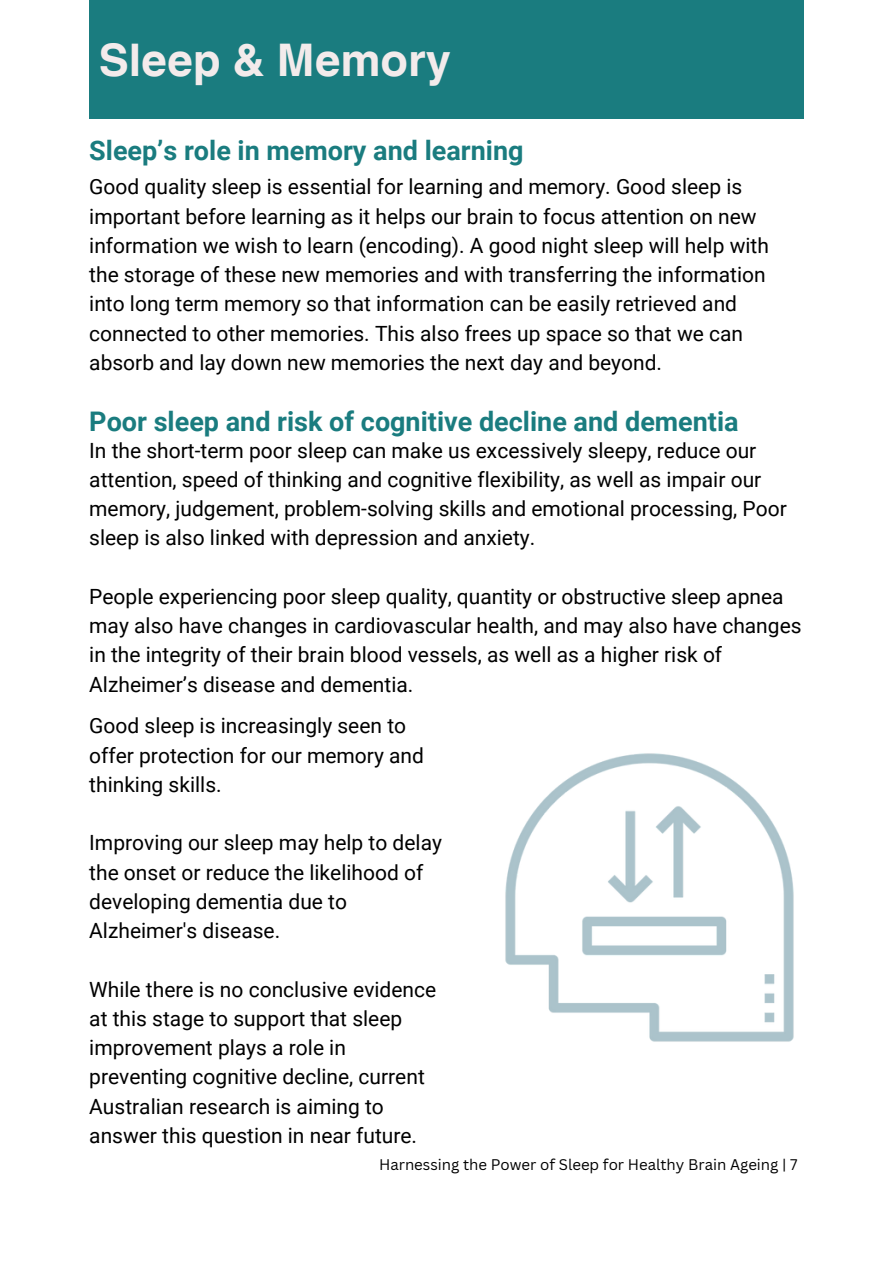
<style>
.page{position:relative;width:893px;height:1264px;background:#fff}
.page>*{position:absolute;margin:0;border:0;box-sizing:border-box;transform-origin:0 0}
.t1{font:700 45px "Helvetica World";color:#f3ebeb}
.t2{font:700 27px "Roboto";color:#1a7c7f}
.t3{font:21px/29.2px "Roboto";color:#000}
.t4{font:15px "Canva Sans";color:#000}
</style>
<div class="page">
<div style="left:89px;top:0;width:714px;height:119px;background:#1a7c7f"></div>
<img style="left:505px;top:753px;width:289px;height:289px">
<p class="t1" style="left:99px;top:23px;width:354px">Sleep &amp; Memory</p>
<p class="t2" style="left:89px;top:135px;width:435px">Sleep’s role in memory and learning</p>
<p class="t3" style="left:89px;top:173px;width:681px">Good quality sleep is essential for learning and memory. Good sleep is important before learning as it helps our brain to focus attention on new information we wish to learn (encoding). A good night sleep will help with the storage of these new memories and with transferring the information into long term memory so that information can be easily retrieved and connected to other memories. This also frees up space so that we can absorb and lay down new memories the next day and beyond.</p>
<p class="t2" style="left:89px;top:406px;width:651px">Poor sleep and risk of cognitive decline and dementia</p>
<p class="t3" style="left:89px;top:436px;width:699px">In the short-term poor sleep can make us excessively sleepy, reduce our attention, speed of thinking and cognitive flexibility, as well as impair our memory, judgement, problem-solving skills and emotional processing, Poor sleep is also linked with depression and anxiety.</p>
<p class="t3" style="left:89px;top:582px;width:713px">People experiencing poor sleep quality, quantity or obstructive sleep apnea may also have changes in cardiovascular health, and may also have changes in the integrity of their brain blood vessels, as well as a higher risk of Alzheimer’s disease and dementia.</p>
<p class="t3" style="left:89px;top:711px;width:336px">Good sleep is increasingly seen to offer protection for our memory and thinking skills.</p>
<p class="t3" style="left:89px;top:828px;width:354px">Improving our sleep may help to delay the onset or reduce the likelihood of developing dementia due to<br>Alzheimer's disease.</p>
<p class="t3" style="left:89px;top:974px;width:348px">While there is no conclusive evidence at this stage to support that sleep improvement plays a role in preventing cognitive decline, current Australian research is aiming to answer this question in near future.</p>
<p class="t4" style="left:379px;top:1154px;width:420px">Harnessing the Power of Sleep for Healthy Brain Ageing | 7</p>
</div>
